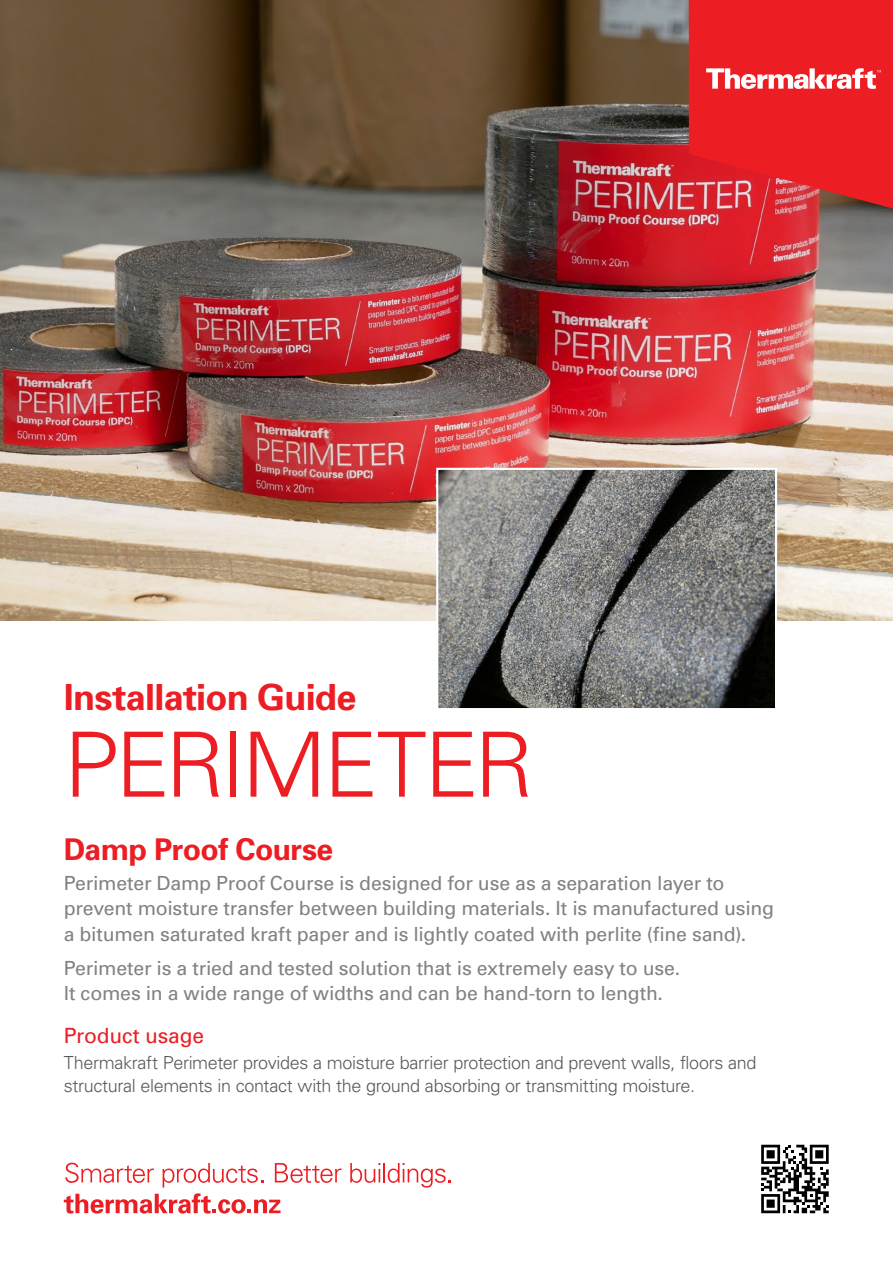
<style>
.page{position:relative;width:893px;height:1263px;background:#fff}
.page>*{position:absolute;margin:0;border:0;box-sizing:border-box;transform-origin:0 0}
.t1{font:300 90px "Univers";letter-spacing:-.045em;color:#ed1d24}
.t2{font:700 36px "Univers";letter-spacing:-.02em;color:#ed1d24}
.t3{font:700 30px "Univers";letter-spacing:-.02em;color:#ed1d24}
.t4{font:21px "Univers";letter-spacing:-.01em;color:#ed1d24}
.t5{font:19.5px/25.5px "Univers";letter-spacing:-.01em;color:#808285}
.t6{font:300 18px/22.5px "Univers";letter-spacing:-.02em;color:#58595b}
</style>
<div class="page">
<img style="left:0;top:0;width:893px;height:621px">
<svg style="left:689px;top:0;width:204px;height:209px;background:#e82a31"></svg>
<svg style="left:65px;top:1162px;width:89px;height:21px"></svg>
<svg style="left:162px;top:1163px;width:101px;height:24px"></svg>
<svg style="left:275px;top:1163px;width:67px;height:20px"></svg>
<svg style="left:350px;top:1163px;width:101px;height:24px"></svg>
<svg style="left:64px;top:1193px;width:217px;height:20px"></svg>
<svg style="left:761px;top:1145px;width:68px;height:68px"></svg>
<img style="left:439px;top:471px;width:335px;height:236px">
<div style="left:436px;top:468px;width:341px;height:242px;border:2px solid #fff"></div>
<h2 class="t2" style="left:64px;top:674px;width:294px">Installation Guide</h2>
<h1 class="t1" style="left:64px;top:710px;width:472px">PERIMETER</h1>
<h3 class="t3" style="left:64px;top:830px;width:271px">Damp Proof Course</h3>
<p class="t5" style="left:64px;top:870px;width:712px">Perimeter Damp Proof Course is designed for use as a separation layer to prevent moisture transfer between building materials. It is manufactured using a bitumen saturated kraft paper and is lightly coated with perlite (fine sand).</p>
<p class="t5" style="left:64px;top:955px;width:618px">Perimeter is a tried and tested solution that is extremely easy to use.<br>It comes in a wide range of widths and can be hand-torn to length.</p>
<p class="t4" style="left:64px;top:1022px;width:142px">Product usage</p>
<p class="t6" style="left:64px;top:1051px;width:694px">Thermakraft Perimeter provides a moisture barrier protection and prevent walls, floors and structural elements in contact with the ground absorbing or transmitting moisture.</p>
</div>
